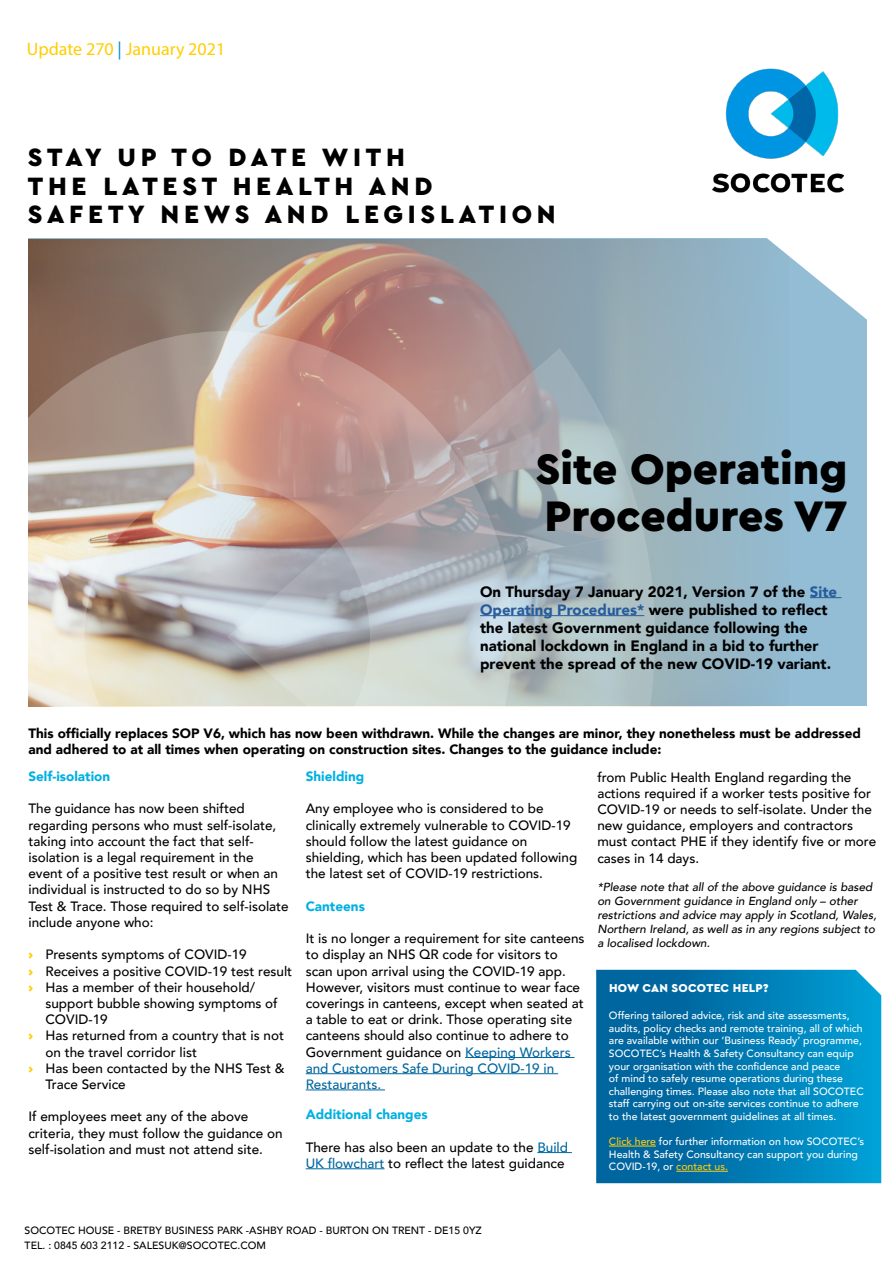
<style>
.page{position:relative;width:893px;height:1263px;background:#fff}
.page>*{position:absolute;margin:0;border:0;box-sizing:border-box;transform-origin:0 0}
.t1{font:900 44.7px/47.2px "Cera PRO";color:#000}
.t2{font:900 26.25px/28.5px "Cera PRO";letter-spacing:.18em;color:#000}
.t3{font:18px "Myriad Pro";color:#ffcd02}
.t4{font:900 15px/18px "Avenir";color:#000}
.t5{font:500 13.5px/16.2px "Avenir";color:#000}
.t6{font:900 13.5px/16.2px "Avenir";color:#000}
.t7{font:900 13.5px "Avenir";color:#00b0e3}
.t8{font:900 12px "Cera PRO";letter-spacing:.02em;color:#fff}
.t9{font:italic 500 11.7px/14.1px "Avenir";color:#000}
.t10{font:500 10.5px/12.6px "Avenir";color:#fff}
.t11{font:500 10.5px/15px "Avenir";color:#000}
.s1{color:#008dd4}
.s2{color:#275b9b}
.s3{font-family:"Cera PRO";font-weight:900;font-size:12.75px;color:#ffcd0d}
.s4{color:#00669f}
.s5{color:#ffcd0d}
</style>
<div class="page">
<div style="left:28px;top:238px;width:838px;height:467px;background:#92bdd5"></div>
<img style="left:28px;top:239px;width:761px;height:468px">
<svg style="left:766px;top:238px;width:101px;height:93px"></svg>
<img style="left:28px;top:331px;width:421px;height:376px">
<svg style="left:227px;top:541px;width:111px;height:166px;background:#bbbcbd"></svg>
<svg style="left:449px;top:348px;width:206px;height:359px;background:#a8b4b8"></svg>
<svg style="left:338px;top:444px;width:174px;height:263px;background:#b7b5b7"></svg>
<hr style="left:465px;top:1057px;width:109px;height:1px;background:#00669f">
<hr style="left:306px;top:1073px;width:252px;height:1px;background:#00669f">
<hr style="left:306px;top:1089px;width:79px;height:1px;background:#00669f">
<hr style="left:537px;top:1152px;width:35px;height:1px;background:#00669f">
<hr style="left:306px;top:1168px;width:78px;height:1px;background:#00669f">
<img style="left:712px;top:68px;width:133px;height:125px">
<hr style="left:810px;top:597px;width:32px;height:1px;background:#275b9b">
<hr style="left:480px;top:615px;width:164px;height:1px;background:#275b9b">
<svg style="left:596px;top:970px;width:285px;height:213px;background:#037bb3"></svg>
<hr style="left:609px;top:1146px;width:47px;height:1px;background:#ffcd0d">
<hr style="left:676px;top:1171px;width:52px;height:1px;background:#ffcd0d">
<h3 class="t3" style="left:27px;top:38px;width:200px">Update 270 <span class="s1">|</span> January 2021</h3>
<h2 class="t2" style="left:28px;top:142px;width:529px">STAY UP TO DATE WITH<br>THE LATEST HEALTH AND<br>SAFETY NEWS AND LEGISLATION</h2>
<h1 class="t1" style="left:535px;top:443px;width:314px">Site Operating<br>Procedures V7</h1>
<p class="t4" style="left:480px;top:582px;width:359px">On Thursday 7 January 2021, Version 7 of the <span class="s2">Site Operating Procedures*</span> were published to reflect the latest Government guidance following the national lockdown in England in a bid to further prevent the spread of the new COVID-19 variant.</p>
<p class="t6" style="left:28px;top:724px;width:834px">This officially replaces SOP V6, which has now been withdrawn. While the changes are minor, they nonetheless must be addressed and adhered to at all times when operating on construction sites. Changes to the guidance include:</p>
<p class="t7" style="left:28px;top:765px;width:83px">Self-isolation</p>
<p class="t5" style="left:28px;top:800px;width:262px">The guidance has now been shifted regarding persons who must self-isolate, taking into account the fact that self&shy;isolation is a legal requirement in the event of a positive test result or when an individual is instructed to do so by NHS Test &amp; Trace. Those required to self-isolate include anyone who:</p>
<p class="t5" style="left:28px;top:946px;width:265px"><span class="s3">›</span> Presents symptoms of COVID-19<br><span class="s3">›</span> Receives a positive COVID-19 test result <span class="s3">›</span> Has a member of their household/</p>
<p class="t5" style="left:45px;top:994px;width:234px">support bubble showing symptoms of</p>
<p class="t5" style="left:45px;top:1010px;width:64px">COVID-19</p>
<p class="t5" style="left:28px;top:1027px;width:257px"><span class="s3">›</span> Has returned from a country that is not</p>
<p class="t5" style="left:45px;top:1043px;width:153px">on the travel corridor list</p>
<p class="t5" style="left:28px;top:1059px;width:258px"><span class="s3">›</span> Has been contacted by the NHS Test &amp;</p>
<p class="t5" style="left:45px;top:1075px;width:82px">Trace Service</p>
<p class="t5" style="left:28px;top:1108px;width:256px">If employees meet any of the above criteria, they must follow the guidance on self-isolation and must not attend site.</p>
<p class="t7" style="left:306px;top:765px;width:60px">Shielding</p>
<p class="t5" style="left:306px;top:800px;width:273px">Any employee who is considered to be clinically extremely vulnerable to COVID-19 should follow the latest guidance on shielding, which has been updated following the latest set of COVID-19 restrictions.</p>
<p class="t7" style="left:306px;top:894px;width:61px">Canteens</p>
<p class="t5" style="left:306px;top:929px;width:280px">It is no longer a requirement for site canteens to display an NHS QR code for visitors to scan upon arrival using the COVID-19 app.<br>However, visitors must continue to wear face coverings in canteens, except when seated at a table to eat or drink. Those operating site canteens should also continue to adhere to Government guidance on <span class="s4">Keeping Workers and Customers Safe During COVID-19 in Restaurants.</span></p>
<p class="t7" style="left:306px;top:1103px;width:124px">Additional changes</p>
<p class="t5" style="left:306px;top:1138px;width:264px">There has also been an update to the <span class="s4">Build<br>UK flowchart</span> to reflect the latest guidance</p>
<p class="t5" style="left:597px;top:768px;width:280px">from Public Health England regarding the actions required if a worker tests positive for COVID-19 or needs to self-isolate. Under the new guidance, employers and contractors must contact PHE if they identify five or more cases in 14 days.</p>
<p class="t9" style="left:597px;top:880px;width:281px">*Please note that all of the above guidance is based on Government guidance in England only – other restrictions and advice may apply in Scotland, Wales, Northern Ireland, as well as in any regions subject to a localised lockdown.</p>
<p class="t8" style="left:609px;top:980px;width:161px">HOW CAN SOCOTEC HELP?</p>
<p class="t10" style="left:609px;top:1009px;width:256px">Offering tailored advice, risk and site assessments, audits, policy checks and remote training, all of which are available within our ‘Business Ready’ programme, SOCOTEC’s Health &amp; Safety Consultancy can equip your organisation with the confidence and peace<br>of mind to safely resume operations during these challenging times. Please also note that all SOCOTEC staff carrying out on-site services continue to adhere to the latest government guidelines at all times.</p>
<p class="t10" style="left:609px;top:1135px;width:257px"><span class="s5">Click here</span> for further information on how SOCOTEC’s<br>Health &amp; Safety Consultancy can support you during<br>COVID-19, or <span class="s5">contact us.</span></p>
<p class="t11" style="left:25px;top:1222px;width:459px">SOCOTEC HOUSE - BRETBY BUSINESS PARK -ASHBY ROAD - BURTON ON TRENT - DE15 0YZ<br>TEL. : 0845 603 2112 - SALESUK@SOCOTEC.COM</p>
</div>
